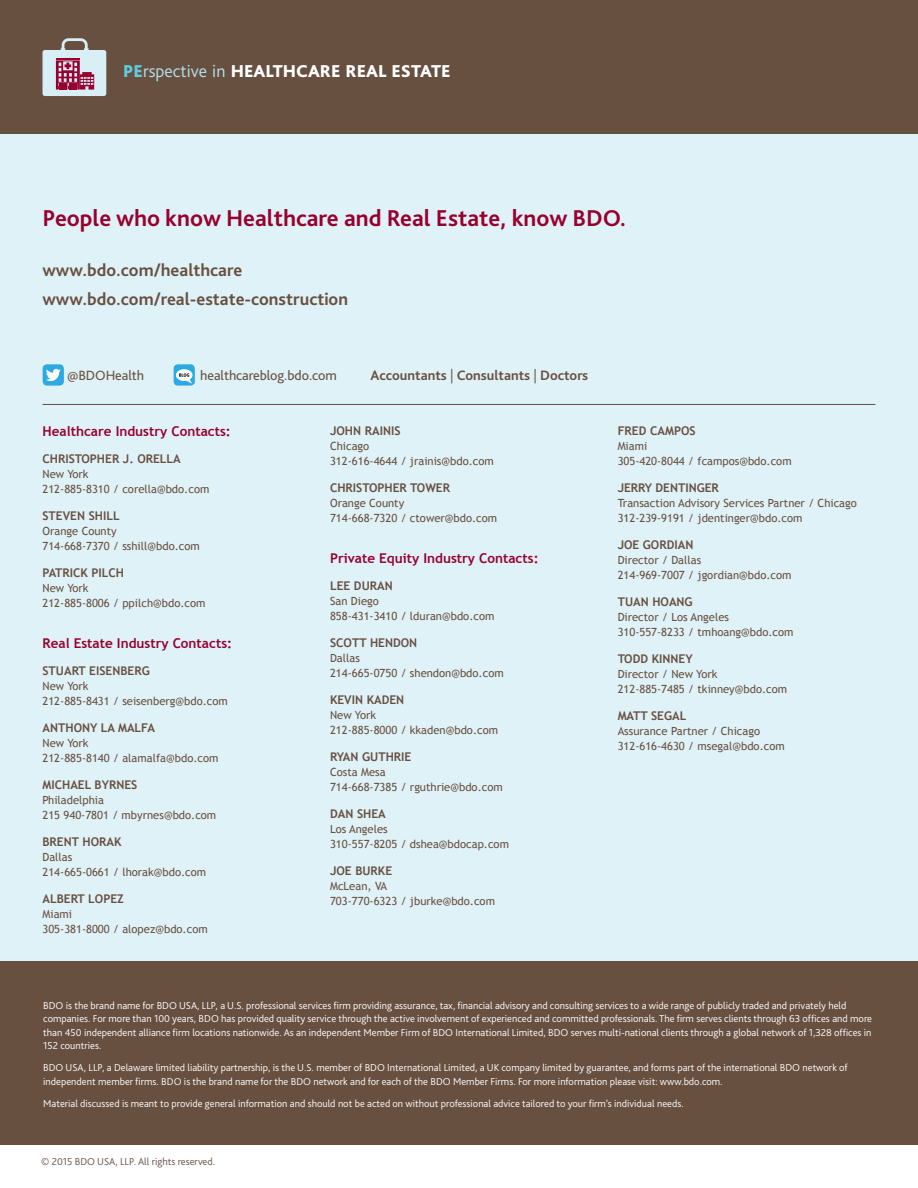
<style>
.page{position:relative;width:918px;height:1188px;background:#fff}
.page>*{position:absolute;margin:0;border:0;box-sizing:border-box;transform-origin:0 0}
.t1{font:700 24px "Bliss Pro";color:#98002e}
.t2{font:700 18px/28.5px "Bliss Pro";color:#685041}
.t3{font:800 18px "Bliss Pro";color:#fff}
.t4{font:700 14.25px "Bliss Pro";color:#685041}
.t5{font:14.1px "Bliss Pro";letter-spacing:-.005em;color:#685041}
.t6{font:700 13.5px "Trebuchet MS";color:#98002e}
.t7{font:700 12px "Trebuchet MS";color:#685041}
.t8{font:11.25px/15px "Trebuchet MS";color:#685041}
.t9{font:300 10.5px/13.5px "Bliss Pro";color:#fff}
.t10{font:300 10.5px "Bliss Pro";color:#685041}
.s1{color:#62cae3}
.s2{font-weight:300;color:#b4e2ef}
.s3{font-weight:300}
</style>
<div class="page">
<div style="left:0;top:0;width:918px;height:134px;background:#685041"></div>
<div style="left:0;top:134px;width:918px;height:919px;background:#dff2f7"></div>
<div style="left:43px;top:50px;width:63px;height:46px;background:#d8eff6;border-radius:3px"></div>
<svg style="left:61px;top:38px;width:28px;height:12px"></svg>
<div style="left:0;top:962px;width:918px;height:183px;background:#685041"></div>
<hr style="left:43px;top:404px;width:832px;height:1px;background:#685041">
<svg style="left:56px;top:58px;width:38px;height:32px"></svg>
<svg style="left:43px;top:364px;width:21px;height:22px"></svg>
<svg style="left:174px;top:364px;width:21px;height:22px"></svg>
<h2 class="t3" style="left:123px;top:60px;width:329px"><span class="s1">PE</span><span class="s2">rspective in</span> HEALTHCARE REAL ESTATE</h2>
<h1 class="t1" style="left:43px;top:204px;width:585px">People who know Healthcare and Real Estate, know BDO.</h1>
<h2 class="t2" style="left:43px;top:256px;width:307px">www.bdo.com/healthcare www.bdo.com/real-estate-construction</h2>
<h3 class="t5" style="left:68px;top:367px;width:78px">@BDOHealth</h3>
<h3 class="t5" style="left:200px;top:367px;width:138px">healthcareblog.bdo.com</h3>
<h3 class="t4" style="left:371px;top:366px;width:219px">Accountants <span class="s3">|</span> Consultants <span class="s3">|</span> Doctors</h3>
<p class="t6" style="left:43px;top:423px;width:190px">Healthcare Industry Contacts:</p>
<p class="t7" style="left:43px;top:451px;width:140px">CHRISTOPHER J. ORELLA</p>
<p class="t8" style="left:43px;top:467px;width:168px">New York<br>212-885-8310 / corella@bdo.com</p>
<p class="t7" style="left:43px;top:508px;width:79px">STEVEN SHILL</p>
<p class="t8" style="left:43px;top:524px;width:159px">Orange County<br>714-668-7370 / sshill@bdo.com</p>
<p class="t7" style="left:43px;top:565px;width:83px">PATRICK PILCH</p>
<p class="t8" style="left:43px;top:581px;width:164px">New York<br>212-885-8006 / ppilch@bdo.com</p>
<p class="t6" style="left:43px;top:635px;width:191px">Real Estate Industry Contacts:</p>
<p class="t7" style="left:43px;top:663px;width:109px">STUART EISENBERG</p>
<p class="t8" style="left:43px;top:678px;width:187px">New York<br>212-885-8431 / seisenberg@bdo.com</p>
<p class="t7" style="left:43px;top:720px;width:114px">ANTHONY LA MALFA</p>
<p class="t8" style="left:43px;top:735px;width:177px">New York<br>212-885-8140 / alamalfa@bdo.com</p>
<p class="t7" style="left:43px;top:777px;width:96px">MICHAEL BYRNES</p>
<p class="t8" style="left:43px;top:792px;width:175px">Philadelphia<br>215 940-7801 / mbyrnes@bdo.com</p>
<p class="t7" style="left:43px;top:834px;width:81px">BRENT HORAK</p>
<p class="t8" style="left:43px;top:849px;width:165px">Dallas<br>214-665-0661 / lhorak@bdo.com</p>
<p class="t7" style="left:43px;top:891px;width:83px">ALBERT LOPEZ</p>
<p class="t8" style="left:43px;top:906px;width:167px">Miami<br>305-381-8000 / alopez@bdo.com</p>
<p class="t7" style="left:330px;top:423px;width:72px">JOHN RAINIS</p>
<p class="t8" style="left:330px;top:439px;width:165px">Chicago<br>312-616-4644 / jrainis@bdo.com</p>
<p class="t7" style="left:330px;top:480px;width:122px">CHRISTOPHER TOWER</p>
<p class="t8" style="left:330px;top:496px;width:169px">Orange County<br>714-668-7320 / ctower@bdo.com</p>
<p class="t6" style="left:330px;top:549px;width:210px">Private Equity Industry Contacts:</p>
<p class="t7" style="left:330px;top:578px;width:64px">LEE DURAN</p>
<p class="t8" style="left:330px;top:593px;width:166px">San Diego<br>858-431-3410 / lduran@bdo.com</p>
<p class="t7" style="left:330px;top:635px;width:89px">SCOTT HENDON</p>
<p class="t8" style="left:330px;top:650px;width:175px">Dallas<br>214-665-0750 / shendon@bdo.com</p>
<p class="t7" style="left:330px;top:692px;width:76px">KEVIN KADEN</p>
<p class="t8" style="left:330px;top:707px;width:169px">New York<br>212-885-8000 / kkaden@bdo.com</p>
<p class="t7" style="left:330px;top:749px;width:83px">RYAN GUTHRIE</p>
<p class="t8" style="left:330px;top:764px;width:174px">Costa Mesa<br>714-668-7385 / rguthrie@bdo.com</p>
<p class="t7" style="left:330px;top:806px;width:57px">DAN SHEA</p>
<p class="t8" style="left:330px;top:821px;width:180px">Los Angeles<br>310-557-8205 / dshea@bdocap.com</p>
<p class="t7" style="left:330px;top:863px;width:64px">JOE BURKE</p>
<p class="t8" style="left:330px;top:878px;width:166px">McLean, VA<br>703-770-6323 / jburke@bdo.com</p>
<p class="t7" style="left:618px;top:423px;width:79px">FRED CAMPOS</p>
<p class="t8" style="left:618px;top:439px;width:176px">Miami<br>305-420-8044 / fcampos@bdo.com</p>
<p class="t7" style="left:618px;top:480px;width:103px">JERRY DENTINGER</p>
<p class="t8" style="left:618px;top:496px;width:241px">Transaction Advisory Services Partner / Chicago<br>312-239-9191 / jdentinger@bdo.com</p>
<p class="t7" style="left:618px;top:537px;width:77px">JOE GORDIAN</p>
<p class="t8" style="left:618px;top:553px;width:175px">Director / Dallas<br>214-969-7007 / jgordian@bdo.com</p>
<p class="t7" style="left:618px;top:594px;width:76px">TUAN HOANG</p>
<p class="t8" style="left:618px;top:610px;width:177px">Director / Los Angeles<br>310-557-8233 / tmhoang@bdo.com</p>
<p class="t7" style="left:618px;top:651px;width:77px">TODD KINNEY</p>
<p class="t8" style="left:618px;top:667px;width:171px">Director / New York<br>212-885-7485 / tkinney@bdo.com</p>
<p class="t7" style="left:618px;top:708px;width:70px">MATT SEGAL</p>
<p class="t8" style="left:618px;top:724px;width:169px">Assurance Partner / Chicago<br>312-616-4630 / msegal@bdo.com</p>
<p class="t9" style="left:43px;top:998px;width:830px">BDO is the brand name for BDO USA, LLP, a U.S. professional services firm providing assurance, tax, financial advisory and consulting services to a wide range of publicly traded and privately held companies. For more than 100 years, BDO has provided quality service through the active involvement of experienced and committed professionals. The firm serves clients through 63 offices and more than 450 independent alliance firm locations nationwide. As an independent Member Firm of BDO International Limited, BDO serves multi-national clients through a global network of 1,328 offices in 152 countries.</p>
<p class="t9" style="left:43px;top:1061px;width:806px">BDO USA, LLP, a Delaware limited liability partnership, is the U.S. member of BDO International Limited, a UK company limited by guarantee, and forms part of the international BDO network of independent member firms. BDO is the brand name for the BDO network and for each of the BDO Member Firms. For more information please visit: www.bdo.com.</p>
<p class="t9" style="left:43px;top:1097px;width:642px">Material discussed is meant to provide general information and should not be acted on without professional advice tailored to your firm’s individual needs.</p>
<p class="t10" style="left:41px;top:1155px;width:175px">© 2015 BDO USA, LLP. All rights reserved.</p>
</div>
